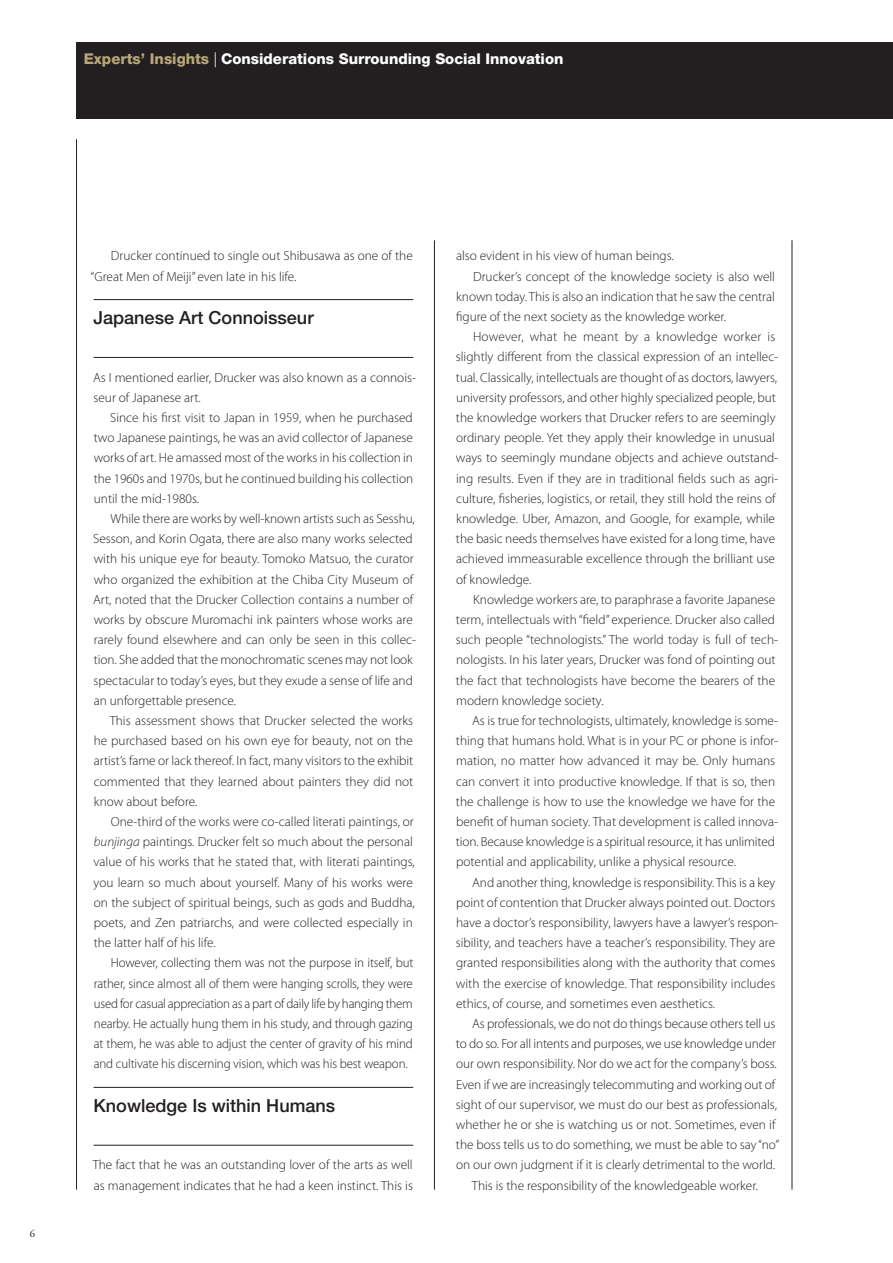
<style>
.page{position:relative;width:893px;height:1263px;background:#fff}
.page>*{position:absolute;margin:0;border:0;box-sizing:border-box;transform-origin:0 0}
.t1{font:500 18px "Helvetica Neue LT Std";color:#231f20}
.t2{font:800 14.85px "Helvetica Neue LT Std";color:#fff}
.t3{font:300 13.35px/20.2px "Myriad Pro";color:#231f20}
.t4{font:10.65px "Adobe Garamond Pro";color:#231f20}
.s1{color:#b8a779}
.s2{font-weight:300}
.s3{color:#fff}
.s4{font-style:italic}
</style>
<div class="page">
<hr style="left:76px;top:139px;width:1px;height:1050px;background:#231f20">
<hr style="left:434px;top:240px;width:1px;height:949px;background:#231f20">
<hr style="left:792px;top:240px;width:1px;height:949px;background:#231f20">
<div style="left:77px;top:43px;width:816px;height:76px;background:#231f20"></div>
<hr style="left:94px;top:299px;width:319px;height:1px;background:#231f20">
<hr style="left:94px;top:357px;width:319px;height:1px;background:#231f20">
<hr style="left:94px;top:1087px;width:319px;height:1px;background:#231f20">
<hr style="left:94px;top:1145px;width:319px;height:1px;background:#231f20">
<p class="t2" style="left:84px;top:49px;width:481px"><span class="s1">Experts’ Insights</span> <span class="s2">|</span> Considerations Surrounding Social Innovation</p>
<p class="t4" style="left:30px;top:1228px;width:9px">6<span class="s3">.</span></p>
<p class="t3" style="left:91px;top:246px;width:324px;text-indent:20px">Drucker continued to single out Shibusawa as one of the “Great Men of Meiji” even late in his life.</p>
<h1 class="t1" style="left:93px;top:307px;width:222px">Japanese Art Connoisseur</h1>
<p class="t3" style="left:93px;top:367px;width:324px">As I mentioned earlier, Drucker was also known as a connois&shy;seur of Japanese art.</p>
<p class="t3" style="left:94px;top:408px;width:321px;text-align:justify;text-indent:17px">Since his first visit to Japan in 1959, when he purchased two Japanese paintings, he was an avid collector of Japanese works of art. He amassed most of the works in his collection in the 1960s and 1970s, but he continued building his collection until the mid-1980s.</p>
<p class="t3" style="left:93px;top:509px;width:324px;text-indent:18px">While there are works by well-known artists such as Sesshu, Sesson, and Korin Ogata, there are also many works selected with his unique eye for beauty. Tomoko Matsuo, the curator who organized the exhibition at the Chiba City Museum of Art, noted that the Drucker Collection contains a number of works by obscure Muromachi ink painters whose works are rarely found elsewhere and can only be seen in this collec&shy;tion. She added that the monochromatic scenes may not look spectacular to today’s eyes, but they exude a sense of life and an unforgettable presence.</p>
<p class="t3" style="left:94px;top:711px;width:321px;text-align:justify;text-indent:16px">This assessment shows that Drucker selected the works he purchased based on his own eye for beauty, not on the artist’s fame or lack thereof. In fact, many visitors to the exhibit commented that they learned about painters they did not know about before.</p>
<p class="t3" style="left:94px;top:812px;width:323px;text-indent:17px">One-third of the works were co-called literati paintings, or <span class="s4">bunjinga</span> paintings. Drucker felt so much about the personal value of his works that he stated that, with literati paintings, you learn so much about yourself. Many of his works were on the subject of spiritual beings, such as gods and Buddha, poets, and Zen patriarchs, and were collected especially in the latter half of his life.</p>
<p class="t3" style="left:94px;top:953px;width:321px;text-align:justify;text-indent:17px">However, collecting them was not the purpose in itself, but rather, since almost all of them were hanging scrolls, they were used for casual appreciation as a part of daily life by hanging them nearby. He actually hung them in his study, and through gazing at them, he was able to adjust the center of gravity of his mind and cultivate his discerning vision, which was his best weapon.</p>
<h1 class="t1" style="left:94px;top:1095px;width:243px">Knowledge Is within Humans</h1>
<p class="t3" style="left:93px;top:1155px;width:322px">The fact that he was an outstanding lover of the arts as well as management indicates that he had a keen instinct. This is</p>
<p class="t3" style="left:456px;top:246px;width:219px">also evident in his view of human beings.</p>
<p class="t3" style="left:473px;top:266px;width:303px">Drucker’s concept of the knowledge society is also well</p>
<p class="t3" style="left:456px;top:286px;width:320px">known today. This is also an indication that he saw the central</p>
<p class="t3" style="left:456px;top:307px;width:272px">figure of the next society as the knowledge worker.</p>
<p class="t3" style="left:473px;top:327px;width:304px">However, what he meant by a knowledge worker is</p>
<p class="t3" style="left:456px;top:347px;width:324px">slightly different from the classical expression of an intellec-</p>
<p class="t3" style="left:456px;top:367px;width:323px">tual. Classically, intellectuals are thought of as doctors, lawyers,</p>
<p class="t3" style="left:456px;top:387px;width:321px">university professors, and other highly specialized people, but</p>
<p class="t3" style="left:456px;top:408px;width:321px">the knowledge workers that Drucker refers to are seemingly</p>
<p class="t3" style="left:456px;top:428px;width:320px">ordinary people. Yet they apply their knowledge in unusual</p>
<p class="t3" style="left:456px;top:448px;width:324px">ways to seemingly mundane objects and achieve outstand-</p>
<p class="t3" style="left:456px;top:468px;width:324px">ing results. Even if they are in traditional fields such as agri-</p>
<p class="t3" style="left:456px;top:488px;width:321px">culture, fisheries, logistics, or retail, they still hold the reins of</p>
<p class="t3" style="left:456px;top:509px;width:320px">knowledge. Uber, Amazon, and Google, for example, while</p>
<p class="t3" style="left:456px;top:529px;width:321px">the basic needs themselves have existed for a long time, have</p>
<p class="t3" style="left:456px;top:549px;width:321px">achieved immeasurable excellence through the brilliant use</p>
<p class="t3" style="left:456px;top:569px;width:77px">of knowledge.</p>
<p class="t3" style="left:473px;top:589px;width:304px">Knowledge workers are, to paraphrase a favorite Japanese</p>
<p class="t3" style="left:456px;top:610px;width:321px">term, intellectuals with “field” experience. Drucker also called</p>
<p class="t3" style="left:456px;top:630px;width:324px">such people “technologists.” The world today is full of tech-</p>
<p class="t3" style="left:456px;top:650px;width:321px">nologists. In his later years, Drucker was fond of pointing out</p>
<p class="t3" style="left:456px;top:670px;width:321px">the fact that technologists have become the bearers of the</p>
<p class="t3" style="left:456px;top:690px;width:149px">modern knowledge society.</p>
<p class="t3" style="left:472px;top:711px;width:307px">As is true for technologists, ultimately, knowledge is some-</p>
<p class="t3" style="left:456px;top:731px;width:324px">thing that humans hold. What is in your PC or phone is infor-</p>
<p class="t3" style="left:456px;top:751px;width:321px">mation, no matter how advanced it may be. Only humans</p>
<p class="t3" style="left:456px;top:771px;width:320px">can convert it into productive knowledge. If that is so, then</p>
<p class="t3" style="left:456px;top:791px;width:321px">the challenge is how to use the knowledge we have for the</p>
<p class="t3" style="left:456px;top:812px;width:324px">benefit of human society. That development is called innova-</p>
<p class="t3" style="left:456px;top:832px;width:321px">tion. Because knowledge is a spiritual resource, it has unlimited</p>
<p class="t3" style="left:456px;top:852px;width:281px">potential and applicability, unlike a physical resource.</p>
<p class="t3" style="left:472px;top:872px;width:305px">And another thing, knowledge is responsibility. This is a key</p>
<p class="t3" style="left:456px;top:892px;width:321px">point of contention that Drucker always pointed out. Doctors</p>
<p class="t3" style="left:456px;top:913px;width:324px">have a doctor’s responsibility, lawyers have a lawyer’s respon-</p>
<p class="t3" style="left:456px;top:933px;width:321px">sibility, and teachers have a teacher’s responsibility. They are</p>
<p class="t3" style="left:456px;top:953px;width:321px">granted responsibilities along with the authority that comes</p>
<p class="t3" style="left:456px;top:973px;width:321px">with the exercise of knowledge. That responsibility includes</p>
<p class="t3" style="left:456px;top:993px;width:260px">ethics, of course, and sometimes even aesthetics.</p>
<p class="t3" style="left:472px;top:1014px;width:305px">As professionals, we do not do things because others tell us</p>
<p class="t3" style="left:456px;top:1034px;width:322px">to do so. For all intents and purposes, we use knowledge under</p>
<p class="t3" style="left:456px;top:1054px;width:322px">our own responsibility. Nor do we act for the company’s boss.</p>
<p class="t3" style="left:456px;top:1074px;width:321px">Even if we are increasingly telecommuting and working out of</p>
<p class="t3" style="left:456px;top:1094px;width:323px">sight of our supervisor, we must do our best as professionals,</p>
<p class="t3" style="left:456px;top:1115px;width:321px">whether he or she is watching us or not. Sometimes, even if</p>
<p class="t3" style="left:456px;top:1135px;width:325px">the boss tells us to do something, we must be able to say “no”</p>
<p class="t3" style="left:456px;top:1155px;width:321px">on our own judgment if it is clearly detrimental to the world.</p>
<p class="t3" style="left:472px;top:1175px;width:288px">This is the responsibility of the knowledgeable worker.</p>
</div>
